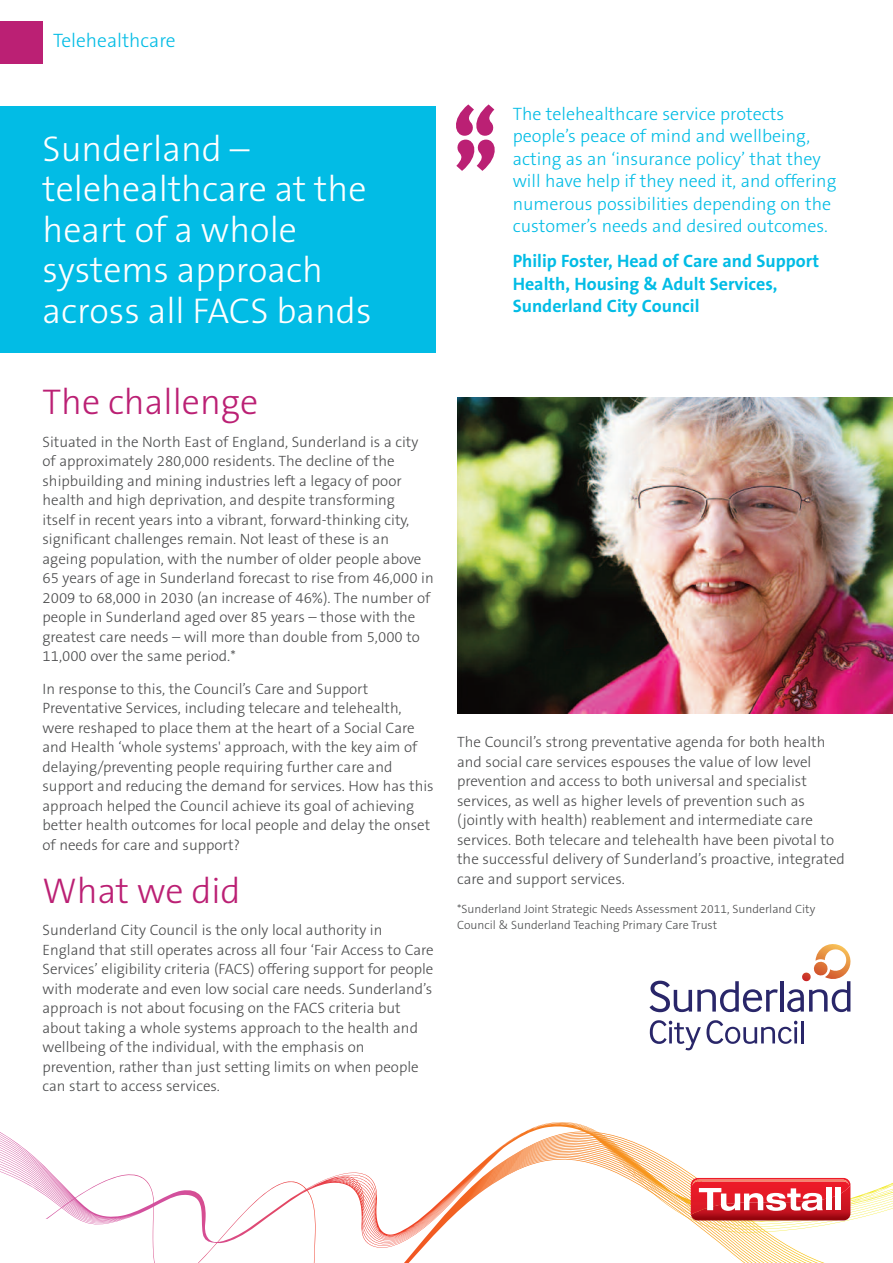
<style>
.page{position:relative;width:893px;height:1263px;background:#fff}
.page>*{position:absolute;margin:0;border:0;box-sizing:border-box;transform-origin:0 0}
.t1{font:900 78.3px "The Sans B W9";color:#bb2074}
.t2{font:300 36px/40.5px "The Sans B W3";color:#fff}
.t3{font:300 36px "The Sans B W3";color:#bb2074}
.t4{font:300 19.5px "The Sans B W3";color:#02bce5}
.t5{font:300 18px/22.5px "The Sans B W3";color:#02bce5}
.t6{font:700 18px/22.5px "The Sans B W7";color:#02bce5}
.t7{font:300 15px/19.5px "The Sans B W3";color:#4b4c4d}
.t8{font:300 12px/16.5px "The Sans B W3";color:#4b4c4d}
</style>
<div class="page">
<svg style="left:46px;top:1130px;width:799px;height:133px"></svg>
<div style="left:0;top:21px;width:43px;height:43px;background:#bb2074"></div>
<div style="left:0;top:106px;width:436px;height:247px;background:#02bce5"></div>
<img style="left:457px;top:398px;width:436px;height:316px">
<svg style="left:527px;top:1123px;width:366px;height:98px"></svg>
<div style="left:826px;top:1187px;width:5px;height:23px;background:#fff"></div>
<div style="left:835px;top:1187px;width:5px;height:23px;background:#fff"></div>
<svg style="left:649px;top:981px;width:129px;height:31px"></svg>
<hr style="left:780px;top:981px;width:3px;height:30px;background:#292669">
<svg style="left:650px;top:1020px;width:147px;height:30px"></svg>
<hr style="left:801px;top:1021px;width:3px;height:22px;background:#292669">
<svg style="left:787px;top:944px;width:63px;height:68px"></svg>
<h3 class="t4" style="left:53px;top:33px;width:124px">Telehealthcare</h3>
<h2 class="t2" style="left:43px;top:132px;width:330px">Sunderland – telehealthcare at the heart of a whole systems approach across all FACS bands</h2>
<h1 class="t1" style="left:453px;top:124px;width:46px">“”</h1>
<p class="t5" style="left:513px;top:104px;width:325px">The telehealthcare service protects people’s peace of mind and wellbeing, acting as an ‘insurance policy’ that they will have help if they need it, and offering numerous possibilities depending on the customer’s needs and desired outcomes.</p>
<p class="t6" style="left:513px;top:252px;width:308px">Philip Foster, Head of Care and Support<br>Health, Housing &amp; Adult Services,<br>Sunderland City Council</p>
<h2 class="t3" style="left:43px;top:388px;width:217px">The challenge</h2>
<p class="t7" style="left:43px;top:433px;width:393px">Situated in the North East of England, Sunderland is a city of approximately 280,000 residents. The decline of the shipbuilding and mining industries left a legacy of poor health and high deprivation, and despite transforming<br>itself in recent years into a vibrant, forward-thinking city, significant challenges remain. Not least of these is an ageing population, with the number of older people above 65 years of age in Sunderland forecast to rise from 46,000 in 2009 to 68,000 in 2030 (an increase of 46%). The number of people in Sunderland aged over 85 years – those with the greatest care needs – will more than double from 5,000 to 11,000 over the same period.*</p>
<p class="t7" style="left:43px;top:680px;width:393px">In response to this, the Council’s Care and Support Preventative Services, including telecare and telehealth, were reshaped to place them at the heart of a Social Care and Health ‘whole systems' approach, with the key aim of delaying/preventing people requiring further care and support and reducing the demand for services. How has this approach helped the Council achieve its goal of achieving better health outcomes for local people and delay the onset of needs for care and support?</p>
<h2 class="t3" style="left:43px;top:876px;width:200px">What we did</h2>
<p class="t7" style="left:43px;top:922px;width:393px">Sunderland City Council is the only local authority in England that still operates across all four ‘Fair Access to Care Services’ eligibility criteria (FACS) offering support for people with moderate and even low social care needs. Sunderland’s approach is not about focusing on the FACS criteria but about taking a whole systems approach to the health and wellbeing of the individual, with the emphasis on prevention, rather than just setting limits on when people can start to access services.</p>
<p class="t7" style="left:457px;top:734px;width:389px">The Council’s strong preventative agenda for both health and social care services espouses the value of low level prevention and access to both universal and specialist services, as well as higher levels of prevention such as (jointly with health) reablement and intermediate care services. Both telecare and telehealth have been pivotal to the successful delivery of Sunderland’s proactive, integrated care and support services.</p>
<p class="t8" style="left:457px;top:902px;width:360px">*Sunderland Joint Strategic Needs Assessment 2011, Sunderland City<br>Council &amp; Sunderland Teaching Primary Care Trust</p>
</div>
